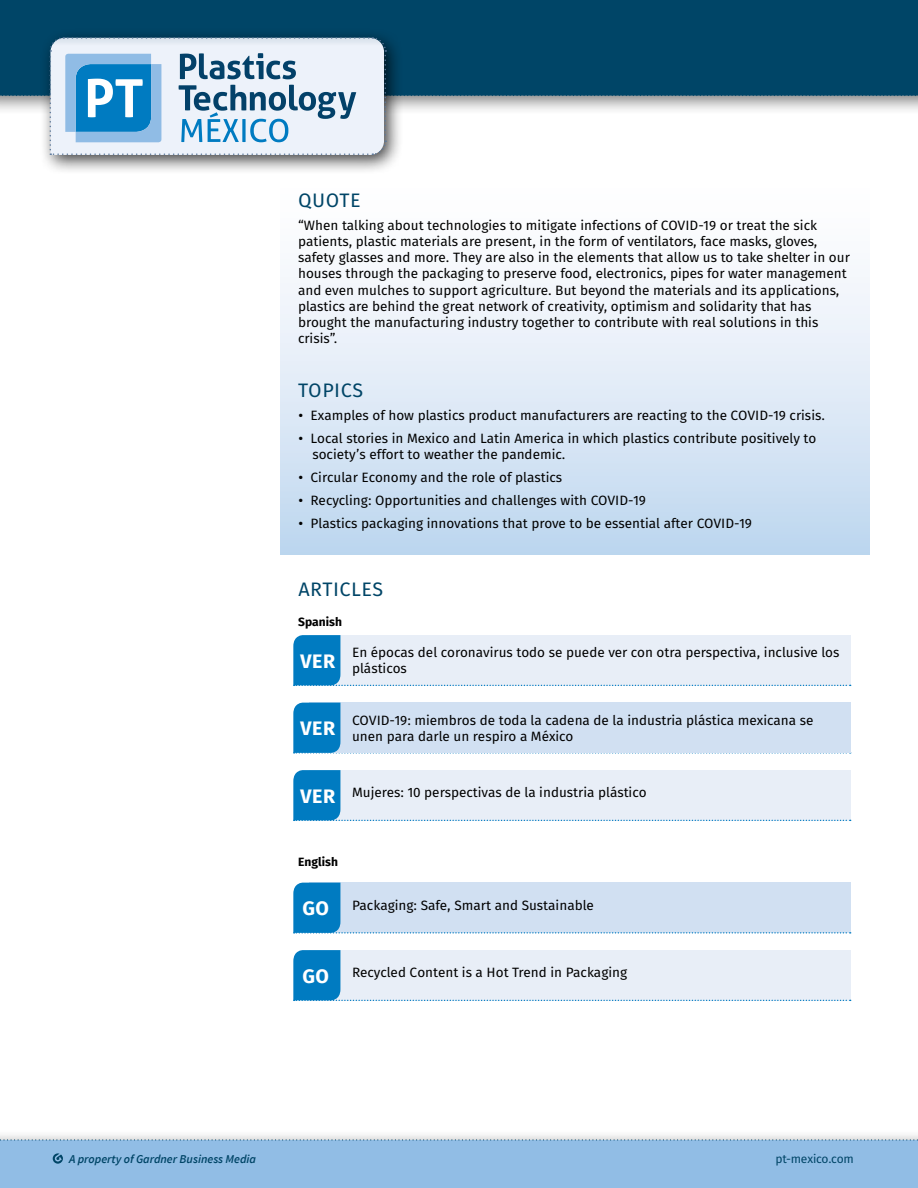
<style>
.page{position:relative;width:918px;height:1188px;background:#fff}
.page>*{position:absolute;margin:0;border:0;box-sizing:border-box;transform-origin:0 0}
.t1{font:19.5px "Fira Sans OT";letter-spacing:.025em;color:#004567}
.t2{font:13.5px/16.2px "Fira Sans OT";color:#000}
.t3{font:italic 600 12px "Source Sans Pro";color:#004567}
.t4{font:700 12px "Fira Sans OT";color:#000}
.t5{font:12px "Fira Sans OT";letter-spacing:-.02em;color:#004567}
.s1{font-weight:700;font-size:19.5px;color:#fff}
</style>
<div class="page">
<div style="left:280px;top:177px;width:589px;height:377px;background:linear-gradient(to bottom,#fff,#c1d8f0)"></div>
<div style="left:0;top:0;width:918px;height:36px;background:#004567"></div>
<div style="left:40px;top:28px;width:364px;height:147px;background:#000;opacity:.75"></div>
<svg style="left:0;top:36px;width:918px;height:120px"></svg>
<div style="left:0;top:1130px;width:918px;height:58px;background:#000;opacity:.5"></div>
<div style="left:0;top:1145px;width:918px;height:43px;background:#91bde5"></div>
<svg style="left:0;top:1139px;width:918px;height:6px;background:#94bbde"></svg>
<svg style="left:53px;top:1153px;width:10px;height:11px"></svg>
<svg style="left:293px;top:635px;width:558px;height:51px;background:#d3e3f2"></svg>
<svg style="left:293px;top:703px;width:558px;height:51px;background:#c0d7ee"></svg>
<svg style="left:293px;top:770px;width:558px;height:51px;background:#d3e3f2"></svg>
<svg style="left:293px;top:883px;width:558px;height:51px;background:#bed7ed"></svg>
<svg style="left:293px;top:950px;width:558px;height:51px;background:#d3e3f2"></svg>
<h1 class="t1" style="left:298px;top:186px;width:64px">QUOTE</h1>
<p class="t2" style="left:298px;top:218px;width:553px">“When talking about technologies to mitigate infections of COVID-19 or treat the sick patients, plastic materials are present, in the form of ventilators, face masks, gloves, safety glasses and more. They are also in the elements that allow us to take shelter in our houses through the packaging to preserve food, electronics, pipes for water management and even mulches to support agriculture. But beyond the materials and its applications, plastics are behind the great network of creativity, optimism and solidarity that has brought the manufacturing industry together to contribute with real solutions in this crisis”.</p>
<h1 class="t1" style="left:298px;top:377px;width:66px">TOPICS</h1>
<p class="t2" style="left:298px;top:408px;width:528px">• Examples of how plastics product manufacturers are reacting to the COVID-19 crisis.</p>
<p class="t2" style="left:312px;top:431px;width:506px;text-indent:-14px">• Local stories in Mexico and Latin America in which plastics contribute positively to society’s effort to weather the pandemic.</p>
<p class="t2" style="left:298px;top:470px;width:266px">• Circular Economy and the role of plastics</p>
<p class="t2" style="left:298px;top:493px;width:350px">• Recycling: Opportunities and challenges with COVID-19</p>
<p class="t2" style="left:298px;top:516px;width:456px">• Plastics packaging innovations that prove to be essential after COVID-19</p>
<h1 class="t1" style="left:298px;top:575px;width:86px">ARTICLES</h1>
<p class="t4" style="left:298px;top:613px;width:45px">Spanish</p>
<p class="t2" style="left:300px;top:645px;width:541px;text-indent:52px">En épocas del coronavirus todo se puede ver con otra perspectiva, inclusive los<br><sup>VER</sup> plásticos</p>
<p class="t2" style="left:300px;top:713px;width:515px;text-indent:52px">COVID-19: miembros de toda la cadena de la industria plástica mexicana se<br><sup>VER</sup> unen para darle un respiro a México</p>
<p class="t2" style="left:300px;top:785px;width:348px"><span class="s1">VER</span> Mujeres: 10 perspectivas de la industria plástico</p>
<p class="t4" style="left:298px;top:854px;width:41px">English</p>
<p class="t2" style="left:302px;top:898px;width:293px"><span class="s1">GO</span> Packaging: Safe, Smart and Sustainable</p>
<p class="t2" style="left:302px;top:965px;width:326px"><span class="s1">GO</span> Recycled Content is a Hot Trend in Packaging</p>
<p class="t3" style="left:69px;top:1151px;width:189px">A property of Gardner Business Media</p>
<p class="t5" style="left:775px;top:1150px;width:80px">pt-mexico.com</p>
</div>
